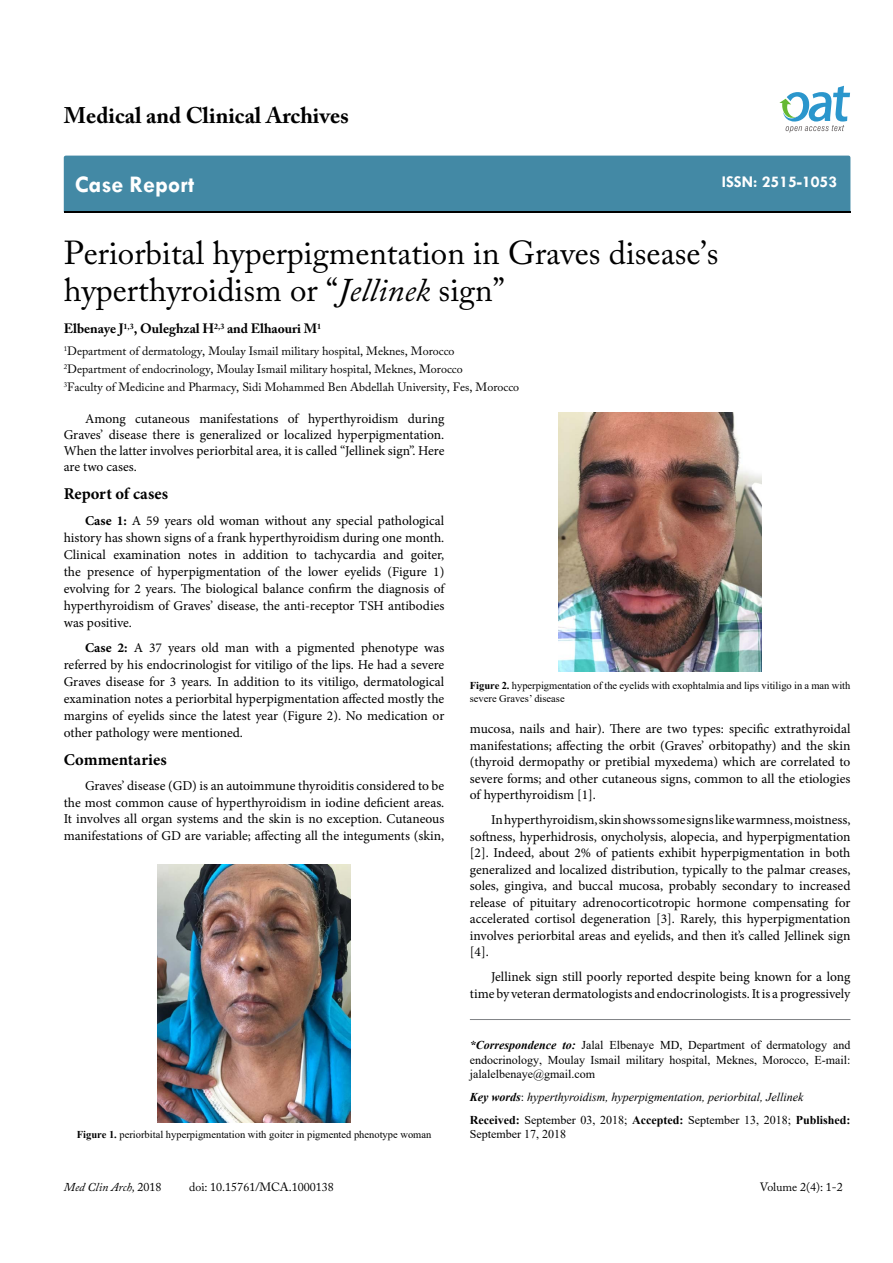
<style>
.page{position:relative;width:893px;height:1263px;background:#fff}
.page>*{position:absolute;margin:0;border:0;box-sizing:border-box;transform-origin:0 0}
.t1{font:33px/37.5px "Adobe Caslon Pro";color:#000}
.t2{font:700 24px "Tw Cen";color:#fff}
.t3{font:700 22.5px "Adobe Caslon Pro";color:#000}
.t4{font:700 16.5px "Minion Pro";letter-spacing:.005em;color:#000}
.t5{font:700 16.5px "Tw Cen";color:#fff}
.t6{font:13.5px/16.5px "Minion Pro";color:#000;text-align:justify}
.t7{font:700 13.5px "Adobe Caslon Pro";color:#000}
.t8{font:12px/18px "Adobe Caslon Pro";color:#000}
.t9{font:12px/14.4px "Times New Roman";color:#000;text-align:justify}
.t10{font:italic 12px/23px "Times New Roman";color:#000}
.t11{font:italic 12px "Adobe Caslon Pro";color:#000}
.t12{font:10.5px/12.6px "Times New Roman";color:#000}
.s1{font-style:italic}
.s2{font-weight:700}
.s3{font-weight:700;font-style:italic}
.s4{font-style:normal}
.s5{font-weight:700;font-style:normal}
</style>
<div class="page">
<div style="left:64px;top:156px;width:786px;height:56px;background:#4389a5"></div>
<svg style="left:779px;top:86px;width:71px;height:47px"></svg>
<hr style="left:470px;top:1019px;width:380px;height:1px;background:#808285">
<img style="left:157px;top:864px;width:194px;height:258px">
<img style="left:558px;top:413px;width:204px;height:259px">
<h3 class="t3" style="left:64px;top:102px;width:287px">Medical and Clinical Archives</h3>
<h2 class="t2" style="left:75px;top:170px;width:121px">Case Report</h2>
<p class="t5" style="left:722px;top:172px;width:117px">ISSN: 2515-1053</p>
<h1 class="t1" style="left:64px;top:233px;width:656px">Periorbital hyperpigmentation in Graves disease’s hyperthyroidism or “<span class="s1">Jellinek</span> sign”</h1>
<p class="t7" style="left:64px;top:321px;width:259px">Elbenaye J<sup>1,3</sup>, Ouleghzal H<sup>2,3</sup> and Elhaouri M<sup>1</sup></p>
<p class="t8" style="left:64px;top:342px;width:457px"><sup>1</sup>Department of dermatology, Moulay Ismail military hospital, Meknes, Morocco<br><sup>2</sup>Department of endocrinology, Moulay Ismail military hospital, Meknes, Morocco<br><sup>3</sup>Faculty of Medicine and Pharmacy, Sidi Mohammed Ben Abdellah University, Fes, Morocco</p>
<p class="t6" style="left:64px;top:410px;width:382px;text-indent:21px">Among cutaneous manifestations of hyperthyroidism during Graves’ disease there is generalized or localized hyperpigmentation.<br>When the latter involves periorbital area, it is called “Jellinek sign”. Here are two cases.</p>
<p class="t4" style="left:64px;top:482px;width:106px">Report of cases</p>
<p class="t6" style="left:64px;top:512px;width:382px;line-height:17px;text-indent:21px"><span class="s2">Case 1:</span> A 59 years old woman without any special pathological history has shown signs of a frank hyperthyroidism during one month.<br>Clinical examination notes in addition to tachycardia and goiter, the presence of hyperpigmentation of the lower eyelids (Figure 1) evolving for 2 years. The biological balance confirm the diagnosis of hyperthyroidism of Graves’ disease, the anti-receptor TSH antibodies was positive.</p>
<p class="t6" style="left:64px;top:639px;width:382px;line-height:17px;text-indent:21px"><span class="s2">Case 2:</span> A 37 years old man with a pigmented phenotype was referred by his endocrinologist for vitiligo of the lips. He had a severe Graves disease for 3 years. In addition to its vitiligo, dermatological examination notes a periorbital hyperpigmentation affected mostly the margins of eyelids since the latest year (Figure 2). No medication or other pathology were mentioned.</p>
<p class="t4" style="left:64px;top:748px;width:104px">Commentaries</p>
<p class="t6" style="left:64px;top:777px;width:382px;text-indent:21px">Graves’ disease (GD) is an autoimmune thyroiditis considered to be the most common cause of hyperthyroidism in iodine deficient areas.<br>It involves all organ systems and the skin is no exception. Cutaneous manifestations of GD are variable; affecting all the integuments (skin,</p>
<p class="t12" style="left:77px;top:1128px;width:356px"><span class="s2">Figure 1.</span> periorbital hyperpigmentation with goiter in pigmented phenotype woman</p>
<p class="t12" style="left:470px;top:679px;width:382px"><span class="s2">Figure 2.</span> hyperpigmentation of the eyelids with exophtalmia and lips vitiligo in a man with severe Graves’ disease</p>
<p class="t6" style="left:470px;top:720px;width:382px">mucosa, nails and hair). There are two types: specific extrathyroidal manifestations; affecting the orbit (Graves’ orbitopathy) and the skin (thyroid dermopathy or pretibial myxedema) which are correlated to severe forms; and other cutaneous signs, common to all the etiologies of hyperthyroidism [1].</p>
<p class="t6" style="left:470px;top:811px;width:382px;text-indent:21px">In hyperthyroidism, skin shows some signs like warmness, moistness, softness, hyperhidrosis, onycholysis, alopecia, and hyperpigmentation [2]. Indeed, about 2% of patients exhibit hyperpigmentation in both generalized and localized distribution, typically to the palmar creases, soles, gingiva, and buccal mucosa, probably secondary to increased release of pituitary adrenocorticotropic hormone compensating for accelerated cortisol degeneration [3]. Rarely, this hyperpigmentation involves periorbital areas and eyelids, and then it’s called Jellinek sign [4].</p>
<p class="t6" style="left:470px;top:968px;width:382px;text-align:right">Jellinek sign still poorly reported despite being known for a long time by veteran dermatologists and endocrinologists. It is a progressively</p>
<p class="t9" style="left:470px;top:1037px;width:382px"><span class="s3">*Correspondence to:</span> Jalal Elbenaye MD, Department of dermatology and endocrinology, Moulay Ismail military hospital, Meknes, Morocco, E-mail: jalalelbenaye@gmail.com</p>
<p class="t10" style="left:470px;top:1085px;width:382px"><span class="s2">Key words</span><span class="s4">:</span> hyperthyroidism, hyperpigmentation, periorbital, Jellinek<br><span class="s5">Received:</span> <span class="s4">September 03, 2018;</span> <span class="s5">Accepted:</span> <span class="s4">September 13, 2018;</span> <span class="s5">Published:</span></p>
<p class="t9" style="left:470px;top:1126px;width:98px">September 17, 2018</p>
<p class="t11" style="left:64px;top:1180px;width:99px">Med Clin Arch, <span class="s4">2018</span></p>
<p class="t8" style="left:189px;top:1178px;width:146px">doi: 10.15761/MCA.1000138</p>
<p class="t8" style="left:760px;top:1178px;width:84px">Volume 2(4): 1-2</p>
</div>
